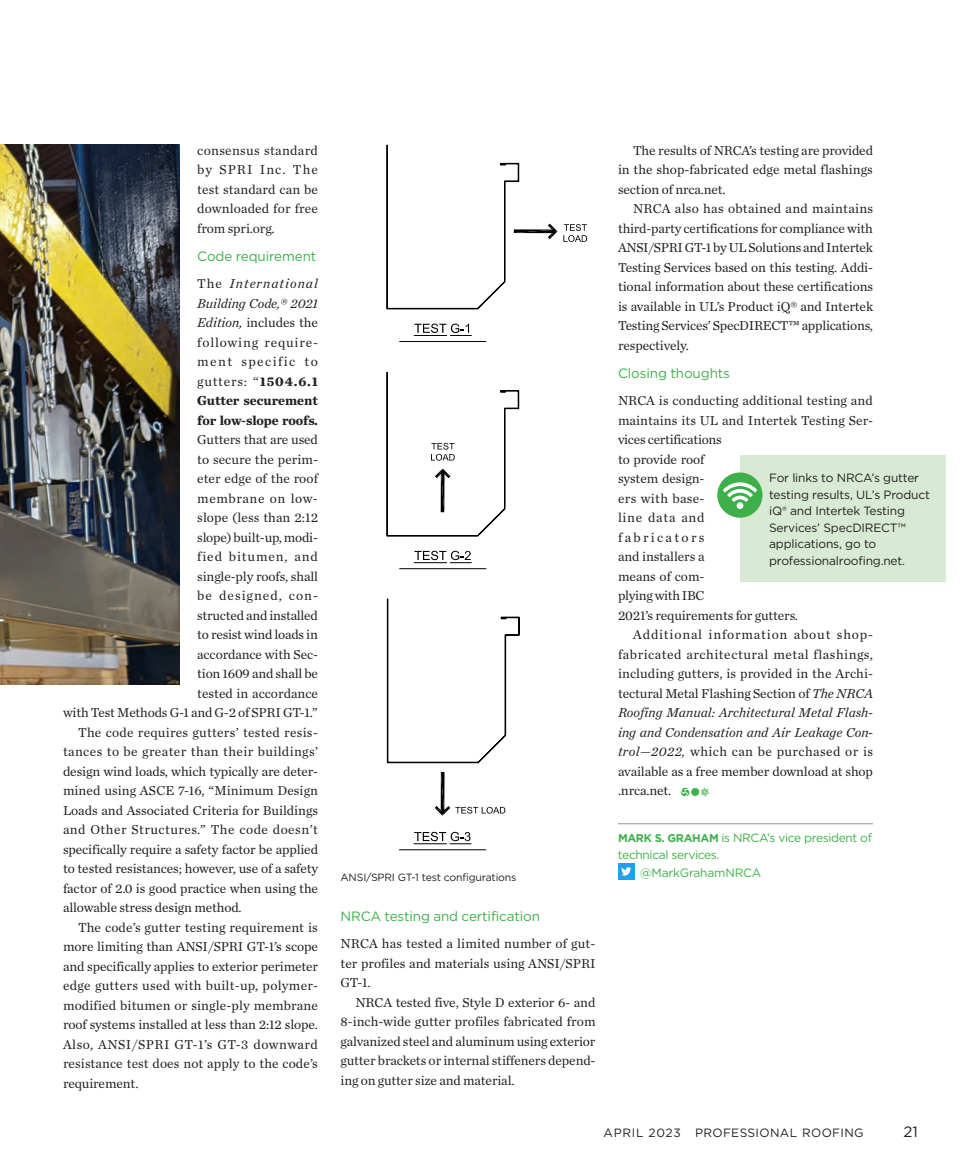
<style>
.page{position:relative;width:972px;height:1175px;background:#fff}
.page>*{position:absolute;margin:0;border:0;box-sizing:border-box;transform-origin:0 0}
.t1{font:15px "Gotham";color:#231f20}
.Body{font:13.5px/19.5px "Chronicle Text G1";letter-spacing:-.01em;color:#231f20;text-align:justify}
.Paragraph_after_subh{font:13.5px/19.5px "Chronicle Text G1";color:#231f20;text-align:right}
.subhead_Research__Te{font:13.5px "Gotham";letter-spacing:-.01em;color:#3eb049}
.Paragraph_after_subh-2{font:12px/16.5px "Gotham";letter-spacing:-.015em;color:#231f20}
.end_byline{font:12px/16.5px "Gotham";letter-spacing:-.03em;color:#3eb049}
.Paragraph_after_subh-3{font:12px "Gotham";letter-spacing:.03em;color:#231f20}
.Body-2{font:12px "Gotham";letter-spacing:-.015em;color:#3eb049}
.t2{font:10.5px "Gotham";letter-spacing:-.015em;color:#231f20}
.s1{font-style:italic}
.s2{font-weight:700}
.s3{font-family:"Pro Roof Endbugs";color:#3eb049}
.s4{font-weight:700;font-size:11.25px}
</style>
<div class="page">
<hr style="left:618px;top:823px;width:255px;height:1px;background:#939598">
<div style="left:618px;top:863px;width:16px;height:16px;background:#1da1f2"></div>
<svg style="left:621px;top:867px;width:10px;height:8px"></svg>
<img style="left:0;top:144px;width:179px;height:540px">
<div style="left:740px;top:456px;width:205px;height:126px;background:#d8ead3"></div>
<div style="left:718px;top:473px;width:44px;height:44px;background:#3eb049;border-radius:50%"></div>
<div style="left:717px;top:472px;width:46px;height:45px;border:2px solid #3eb049;border-radius:50%"></div>
<div style="left:737px;top:502px;width:6px;height:7px;background:#fff;border-radius:50%"></div>
<svg style="left:723px;top:482px;width:34px;height:20px"></svg>
<hr style="left:400px;top:341px;width:86px;height:1px;background:#000">
<svg style="left:414px;top:323px;width:57px;height:13px"></svg>
<hr style="left:400px;top:568px;width:86px;height:1px;background:#000">
<svg style="left:414px;top:550px;width:58px;height:13px"></svg>
<hr style="left:399px;top:849px;width:87px;height:1px;background:#000">
<svg style="left:414px;top:831px;width:57px;height:13px"></svg>
<svg style="left:387px;top:598px;width:133px;height:165px"></svg>
<svg style="left:387px;top:145px;width:200px;height:164px"></svg>
<svg style="left:435px;top:772px;width:71px;height:43px"></svg>
<svg style="left:387px;top:372px;width:132px;height:164px"></svg>
<p class="Body" style="left:197px;top:140px;width:122px">consensus standard by SPRI Inc. The test standard can be downloaded for free from spri.org.</p>
<p class="subhead_Research__Te" style="left:197px;top:248px;width:121px">Code requirement</p>
<p class="Paragraph_after_subh" style="left:63px;top:273px;width:257px">The <span class="s1">International<br>Building Code,® 2021<br>Edition,</span> includes the<br>following require-<br>ment specific to<br>gutters: “<span class="s2">1504.6.1<br>Gutter securement<br>for low-slope roofs.<br></span>Gutters that are used<br>to secure the perim-<br>eter edge of the roof<br>membrane on low-<br>slope (less than 2:12<br>slope) built-up, modi-<br>fied bitumen, and<br>single-ply roofs, shall<br>be designed, con-<br>structed and installed<br>to resist wind loads in<br>accordance with Sec-<br>tion 1609 and shall be<br>tested in accordance<br>with Test Methods G-1 and G-2 of SPRI GT-1.”</p>
<p class="Body" style="left:63px;top:722px;width:257px;text-indent:15px">The code requires gutters’ tested resis&shy;tances to be greater than their buildings’ design wind loads, which typically are deter&shy;mined using ASCE 7-16, “Minimum Design Loads and Associated Criteria for Buildings and Other Structures.” The code doesn’t specifically require a safety factor be applied to tested resistances; however, use of a safety factor of 2.0 is good practice when using the allowable stress design method.</p>
<p class="Body" style="left:63px;top:917px;width:257px;text-indent:15px">The code’s gutter testing requirement is more limiting than ANSI/SPRI GT-1’s scope and specifically applies to exterior perimeter edge gutters used with built-up, polymer&shy;modified bitumen or single-ply membrane roof systems installed at less than 2:12 slope.<br>Also, ANSI/SPRI GT-1’s GT-3 downward resistance test does not apply to the code’s requirement.</p>
<p class="t2" style="left:340px;top:870px;width:177px">ANSI/SPRI GT-1 test configurations</p>
<p class="subhead_Research__Te" style="left:341px;top:908px;width:201px">NRCA testing and certification</p>
<p class="Paragraph_after_subh" style="left:341px;top:933px;width:257px;text-align:justify">NRCA has tested a limited number of gut&shy;ter profiles and materials using ANSI/SPRI GT-1.</p>
<p class="Body" style="left:341px;top:992px;width:257px;text-indent:15px">NRCA tested five, Style D exterior 6- and 8-inch-wide gutter profiles fabricated from galvanized steel and aluminum using exterior gutter brackets or internal stiffeners depend&shy;ing on gutter size and material.</p>
<p class="Body" style="left:618px;top:140px;width:257px;text-indent:15px">The results of NRCA’s testing are provided in the shop-fabricated edge metal flashings section of nrca.net.</p>
<p class="Body" style="left:618px;top:198px;width:257px;text-indent:15px">NRCA also has obtained and maintains third-party certifications for compliance with ANSI/SPRI GT-1 by UL Solutions and Intertek Testing Services based on this testing. Addi&shy;tional information about these certifications is available in UL’s Product iQ® and Intertek Testing Services’ SpecDIRECT™ applications, respectively.</p>
<p class="subhead_Research__Te" style="left:618px;top:365px;width:113px">Closing thoughts</p>
<p class="Paragraph_after_subh" style="left:618px;top:390px;width:257px;text-align:left">NRCA is conducting additional testing and maintains its UL and Intertek Testing Ser&shy;vices certifications<br>to provide roof<br>system design-<br>ers with base-<br>line data and<br>fabricators<br>and installers a<br>means of com-<br>plying with IBC<br>2021’s requirements for gutters.</p>
<p class="Body" style="left:618px;top:624px;width:257px;text-indent:15px">Additional information about shop&shy;fabricated architectural metal flashings, including gutters, is provided in the Archi&shy;tectural Metal Flashing Section of <span class="s1">The NRCA Roofing Manual: Architectural Metal Flash&shy;ing and Condensation and Air Leakage Con&shy;trol—2022,</span> which can be purchased or is available as a free member download at shop .nrca.net. <span class="s3">123</span></p>
<p class="end_byline" style="left:618px;top:829px;width:256px"><span class="s4">MARK S. GRAHAM</span> is NRCA’s vice president of technical services.</p>
<p class="Body-2" style="left:640px;top:864px;width:123px">@MarkGrahamNRCA</p>
<p class="Paragraph_after_subh-2" style="left:769px;top:469px;width:162px">For links to NRCA’s gutter testing results, UL’s Product iQ® and Intertek Testing<br>Services’ SpecDIRECT™ applications, go to professionalroofing.net.</p>
<p class="Paragraph_after_subh-3" style="left:604px;top:1125px;width:262px">APRIL 2023 PROFESSIONAL ROOFING</p>
<p class="t1" style="left:904px;top:1122px;width:16px">21</p>
</div>
